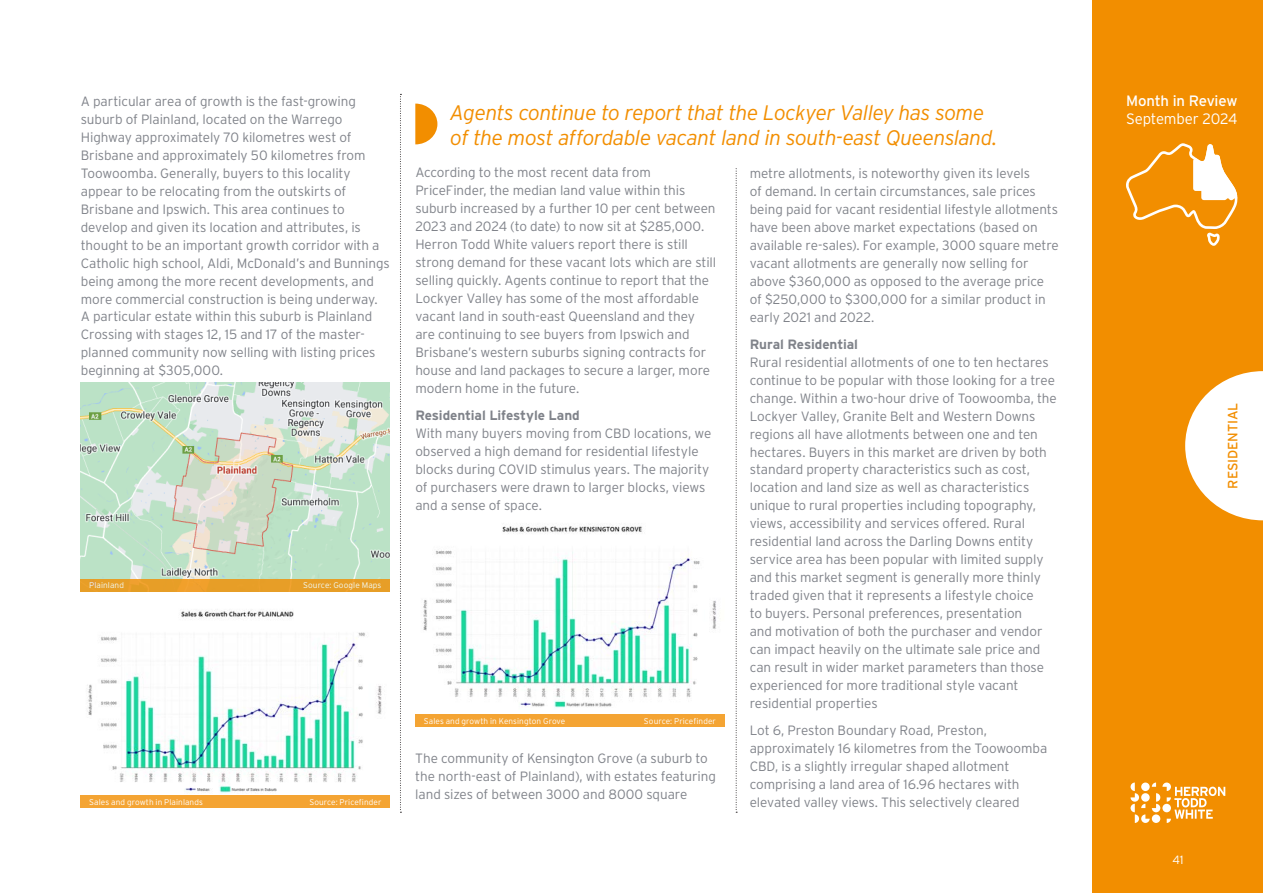
<style>
.page{position:relative;width:1263px;height:893px;background:#fff}
.page>*{position:absolute;margin:0;border:0;box-sizing:border-box;transform-origin:0 0}
.Pullquote{font:italic 300 21px/25.2px "Interstate";letter-spacing:-.025em;color:#f28e00}
.t1{font:15px "Interstate";letter-spacing:-.015em;color:#fff}
.t2{font:300 15px "Interstate";letter-spacing:-.01em;color:#fff}
.Body_Text{font:300 13.5px/18px "Interstate";letter-spacing:-.005em;color:#80838a}
.Sub_Subhead{font:700 13.5px "Interstate";letter-spacing:-.01em;color:#80838a}
.t3{font:13.5px "Interstate";letter-spacing:-.01em;color:#f28e00}
.t4{font:300 12px "Interstate";color:#fff}
.t5{font:300 8.25px "Interstate";letter-spacing:.01em;color:#fff}
</style>
<div class="page">
<div style="left:1093px;top:0;width:170px;height:893px;background:#f28e00"></div>
<svg style="left:1185px;top:371px;width:78px;height:149px"></svg>
<svg style="left:400px;top:94px;width:1px;height:719px"></svg>
<svg style="left:736px;top:168px;width:1px;height:645px"></svg>
<svg style="left:1130px;top:782px;width:95px;height:41px"></svg>
<img style="left:423px;top:524px;width:293px;height:184px">
<div style="left:415px;top:714px;width:309px;height:13px;background:#f4a433"></div>
<img style="left:81px;top:383px;width:309px;height:196px">
<div style="left:81px;top:579px;width:309px;height:13px;background:#e79e27"></div>
<img style="left:87px;top:610px;width:295px;height:183px">
<div style="left:81px;top:795px;width:309px;height:13px;background:#f4a433"></div>
<svg style="left:415px;top:104px;width:22px;height:40px"></svg>
<svg style="left:1126px;top:143px;width:112px;height:103px"></svg>
<p class="Body_Text" style="left:81px;top:92px;width:311px">A particular area of growth is the fast-growing suburb of Plainland, located on the Warrego Highway approximately 70 kilometres west of Brisbane and approximately 50 kilometres from Toowoomba. Generally, buyers to this locality appear to be relocating from the outskirts of Brisbane and Ipswich. This area continues to develop and given its location and attributes, is thought to be an important growth corridor with a Catholic high school, Aldi, McDonald’s and Bunnings being among the more recent developments, and more commercial construction is being underway.<br>A particular estate within this suburb is Plainland Crossing with stages 12, 15 and 17 of the master&shy;planned community now selling with listing prices beginning at $305,000.</p>
<p class="t5" style="left:89px;top:581px;width:36px">Plainland</p>
<p class="t5" style="left:303px;top:581px;width:80px">Source: Google Maps</p>
<p class="t5" style="left:89px;top:797px;width:115px">Sales and growth in Plainlands</p>
<p class="t5" style="left:309px;top:797px;width:74px">Source: Pricefinder</p>
<p class="Pullquote" style="left:450px;top:100px;width:549px">Agents continue to report that the Lockyer Valley has some of the most affordable vacant land in south-east Queensland.</p>
<p class="Body_Text" style="left:415px;top:164px;width:302px">According to the most recent data from PriceFinder, the median land value within this suburb increased by a further 10 per cent between 2023 and 2024 (to date) to now sit at $285,000.<br>Herron Todd White valuers report there is still strong demand for these vacant lots which are still selling quickly. Agents continue to report that the Lockyer Valley has some of the most affordable vacant land in south-east Queensland and they are continuing to see buyers from Ipswich and Brisbane’s western suburbs signing contracts for house and land packages to secure a larger, more modern home in the future.</p>
<p class="Sub_Subhead" style="left:415px;top:408px;width:166px">Residential Lifestyle Land</p>
<p class="Body_Text" style="left:415px;top:424px;width:297px">With many buyers moving from CBD locations, we observed a high demand for residential lifestyle blocks during COVID stimulus years. The majority of purchasers were drawn to larger blocks, views and a sense of space.</p>
<p class="t5" style="left:424px;top:716px;width:143px">Sales and growth in Kensington Grove</p>
<p class="t5" style="left:644px;top:716px;width:74px">Source: Pricefinder</p>
<p class="Body_Text" style="left:415px;top:749px;width:302px">The community of Kensington Grove (a suburb to the north-east of Plainland), with estates featuring land sizes of between 3000 and 8000 square</p>
<p class="Body_Text" style="left:750px;top:164px;width:311px">metre allotments, is noteworthy given its levels<br>of demand. In certain circumstances, sale prices being paid for vacant residential lifestyle allotments have been above market expectations (based on available re-sales). For example, 3000 square metre vacant allotments are generally now selling for above $360,000 as opposed to the average price of $250,000 to $300,000 for a similar product in early 2021 and 2022.</p>
<p class="Sub_Subhead" style="left:750px;top:336px;width:110px">Rural Residential</p>
<p class="Body_Text" style="left:750px;top:353px;width:309px">Rural residential allotments of one to ten hectares continue to be popular with those looking for a tree change. Within a two-hour drive of Toowoomba, the Lockyer Valley, Granite Belt and Western Downs regions all have allotments between one and ten hectares. Buyers in this market are driven by both standard property characteristics such as cost, location and land size as well as characteristics unique to rural properties including topography, views, accessibility and services offered. Rural residential land across the Darling Downs entity service area has been popular with limited supply and this market segment is generally more thinly traded given that it represents a lifestyle choice<br>to buyers. Personal preferences, presentation<br>and motivation of both the purchaser and vendor can impact heavily on the ultimate sale price and can result in wider market parameters than those experienced for more traditional style vacant residential properties</p>
<p class="Body_Text" style="left:750px;top:722px;width:299px">Lot 6, Preston Boundary Road, Preston, approximately 16 kilometres from the Toowoomba CBD, is a slightly irregular shaped allotment comprising a land area of 16.96 hectares with elevated valley views. This selectively cleared</p>
<p class="t1" style="left:1126px;top:92px;width:113px">Month in Review</p>
<p class="t2" style="left:1126px;top:110px;width:113px">September 2024</p>
<p class="t3" style="left:1225px;top:489px;width:87px;rotate:-90deg">RESIDENTIAL</p>
<p class="t4" style="left:1172px;top:853px;width:13px">41</p>
</div>
